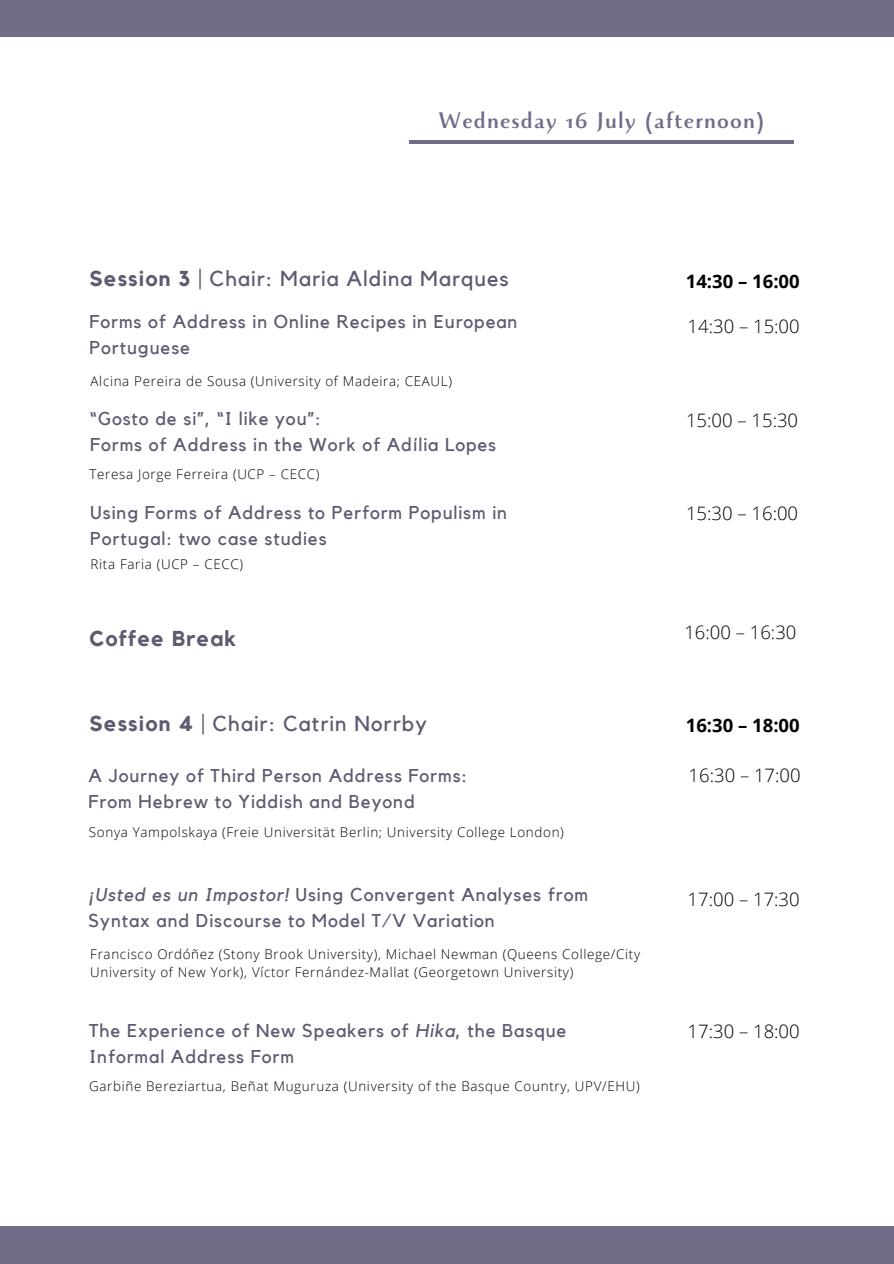
<style>
.page{position:relative;width:894px;height:1264px;background:#fff}
.page>*{position:absolute;margin:0;border:0;box-sizing:border-box;transform-origin:0 0}
.t1{font:700 25.2px "Monterchi";letter-spacing:.05em;color:#726c89}
.t2{font:21.45px "Kollektif";letter-spacing:.05em;color:#5e5a70}
.t3{font:700 21.45px "Kollektif";letter-spacing:.05em;color:#5e5a70}
.t4{font:18.45px/26px "Kollektif";letter-spacing:.05em;color:#5e5a70}
.t5{font:300 18.45px "Open Sans";color:#000}
.t6{font:700 18.45px "Open Sans";color:#000}
.t7{font:300 13.35px/17.9px "Open Sans";letter-spacing:.05em;color:#000}
.s1{font-weight:700}
.s2{font-style:italic}
</style>
<div class="page">
<div style="left:0;top:0;width:893px;height:36px;background:#726c89"></div>
<div style="left:0;top:1226px;width:893px;height:37px;background:#726c89"></div>
<hr style="left:409px;top:140px;width:383px;height:3px;background:#726c89">
<p class="t1" style="left:438px;top:108px;width:327px">Wednesday 16 July (afternoon)</p>
<p class="t2" style="left:89px;top:268px;width:420px"><span class="s1">Session 3</span> | Chair: Maria Aldina Marques</p>
<p class="t6" style="left:685px;top:268px;width:115px">14:30 – 16:00</p>
<p class="t4" style="left:89px;top:309px;width:429px">Forms of Address in Online Recipes in European<br>Portuguese</p>
<p class="t7" style="left:91px;top:371px;width:363px">Alcina Pereira de Sousa (University of Madeira; CEAUL)</p>
<p class="t4" style="left:90px;top:406px;width:232px">“Gosto de si”, “I like you”:</p>
<p class="t4" style="left:90px;top:432px;width:407px">Forms of Address in the Work of Adília Lopes</p>
<p class="t7" style="left:89px;top:464px;width:231px">Teresa Jorge Ferreira (UCP – CECC)</p>
<p class="t4" style="left:90px;top:500px;width:418px">Using Forms of Address to Perform Populism in<br>Portugal: two case studies</p>
<p class="t7" style="left:91px;top:555px;width:154px">Rita Faria (UCP – CECC)</p>
<p class="t3" style="left:89px;top:628px;width:148px">Coffee Break</p>
<p class="t5" style="left:687px;top:313px;width:114px">14:30 – 15:00</p>
<p class="t5" style="left:685px;top:407px;width:114px">15:00 – 15:30</p>
<p class="t5" style="left:686px;top:501px;width:114px">15:30 – 16:00</p>
<p class="t5" style="left:684px;top:619px;width:114px">16:00 – 16:30</p>
<p class="t2" style="left:89px;top:714px;width:339px"><span class="s1">Session 4</span> | Chair: Catrin Norrby</p>
<p class="t6" style="left:685px;top:712px;width:115px">16:30 – 18:00</p>
<p class="t5" style="left:688px;top:762px;width:114px">16:30 – 17:00</p>
<p class="t4" style="left:89px;top:763px;width:380px">A Journey of Third Person Address Forms:</p>
<p class="t4" style="left:89px;top:788px;width:327px">From Hebrew to Yiddish and Beyond</p>
<p class="t7" style="left:89px;top:823px;width:476px">Sonya Yampolskaya (Freie Universität Berlin; University College London)</p>
<p class="t4" style="left:89px;top:882px;width:500px"><span class="s2">¡Usted es un Impostor!</span> Using Convergent Analyses from<br>Syntax and Discourse to Model T/V Variation</p>
<p class="t7" style="left:90px;top:945px;width:551px">Francisco Ordóñez (Stony Brook University), Michael Newman (Queens College/City<br>University of New York), Víctor Fernández-Mallat (Georgetown University)</p>
<p class="t4" style="left:89px;top:1018px;width:478px">The Experience of New Speakers of <span class="s2">Hika</span>, the Basque<br>Informal Address Form</p>
<p class="t7" style="left:89px;top:1076px;width:552px">Garbiñe Bereziartua, Beñat Muguruza (University of the Basque Country, UPV/EHU)</p>
<p class="t5" style="left:687px;top:886px;width:114px">17:00 – 17:30</p>
<p class="t5" style="left:687px;top:1018px;width:114px">17:30 – 18:00</p>
</div>
